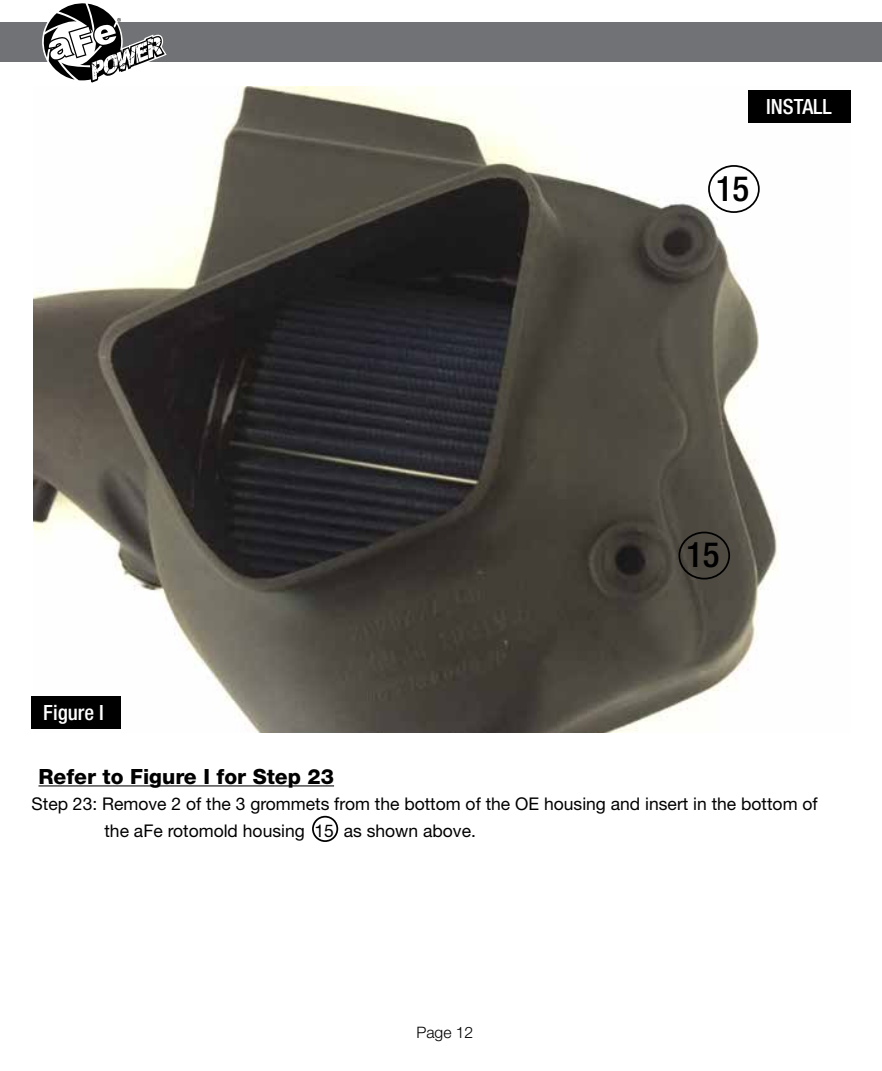
<style>
.page{position:relative;width:882px;height:1071px;background:#fff}
.page>*{position:absolute;margin:0;border:0;box-sizing:border-box;transform-origin:0 0}
.t1{font:500 condensed 35px "Helvetica Neue";color:#000}
.t2{font:800 21px "Helvetica Neue";color:#000}
.t3{font:500 condensed 21px "Helvetica Neue";color:#fff}
.t4{font:17.5px/26.2px "Helvetica Neue";color:#000}
.t5{font:300 15.75px "Helvetica Neue";color:#000}
</style>
<div class="page">
<div style="left:0;top:23px;width:882px;height:39px;background:#717275"></div>
<svg style="left:43px;top:3px;width:124px;height:80px"></svg>
<hr style="left:38px;top:785px;width:296px;height:1px;background:#000">
<img style="left:33px;top:86px;width:745px;height:646px">
<div style="left:708px;top:165px;width:52px;height:48px;border:2px solid #000;border-radius:50%"></div>
<div style="left:312px;top:816px;width:26px;height:26px;border:2px solid #000;border-radius:50%"></div>
<div style="left:32px;top:696px;width:89px;height:33px;background:#000"></div>
<div style="left:748px;top:90px;width:102px;height:33px;background:#000"></div>
<div style="left:678px;top:532px;width:52px;height:48px;border:2px solid #000;border-radius:50%"></div>
<p class="t3" style="left:43px;top:700px;width:62px">Figure I</p>
<p class="t3" style="left:766px;top:94px;width:67px">INSTALL</p>
<h1 class="t1" style="left:716px;top:168px;width:35px">15</h1>
<h1 class="t1" style="left:686px;top:534px;width:35px">15</h1>
<p class="t2" style="left:38px;top:764px;width:297px">Refer to Figure I for Step 23</p>
<p class="t4" style="left:104px;top:791px;width:715px;text-indent:-73px">Step 23: Remove 2 of the 3 grommets from the bottom of the OE housing and insert in the bottom of the aFe rotomold housing 15 as shown above.</p>
<p class="t5" style="left:416px;top:1023px;width:58px">Page 12</p>
</div>
